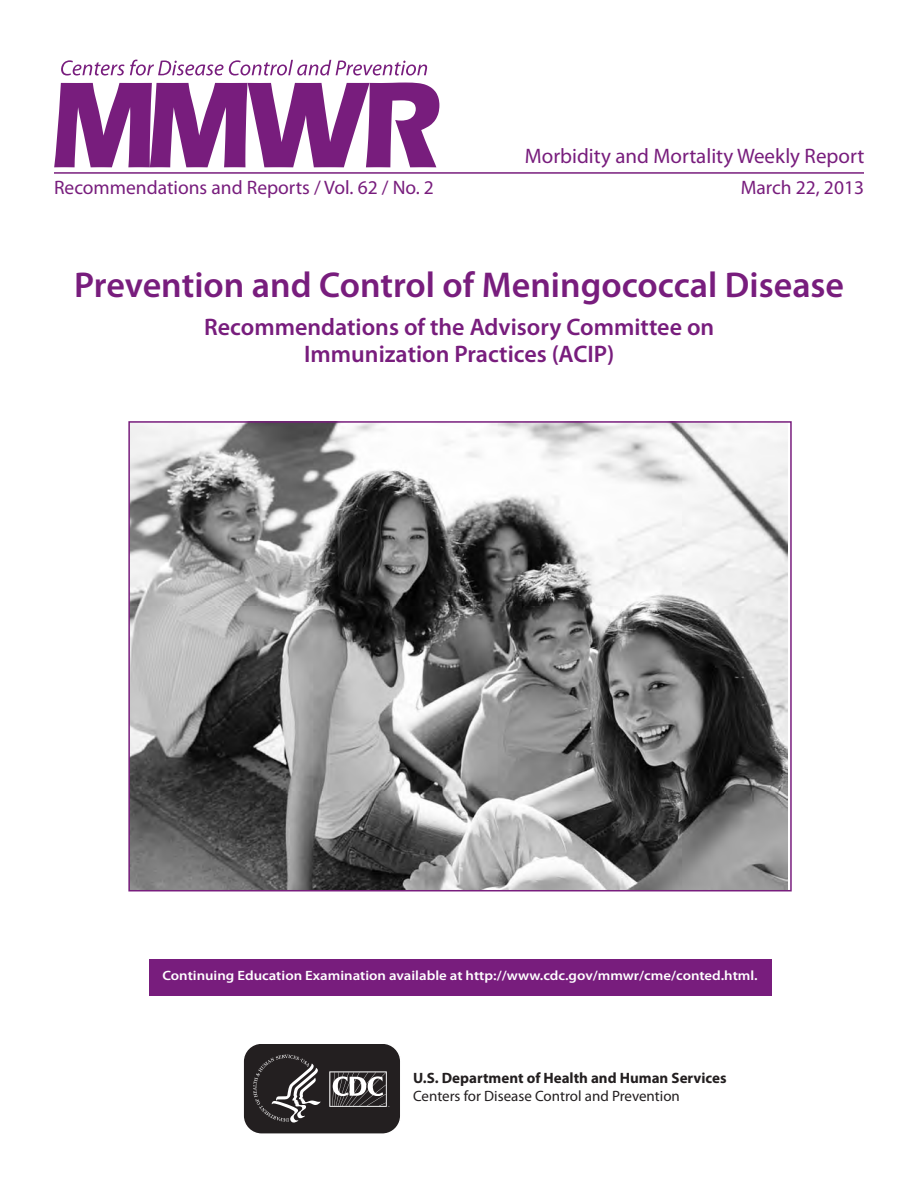
<style>
.page{position:relative;width:918px;height:1188px;background:#fff}
.page>*{position:absolute;margin:0;border:0;box-sizing:border-box;transform-origin:0 0}
.t1{font:600 36px "Myriad Pro";color:#781d7d}
.t2{font:600 24px/27px "Myriad Pro";color:#781d7d;text-align:center}
.t3{font:21px "Myriad Pro";color:#781d7d}
.t4{font:19.5px "Myriad Pro";color:#781d7d}
.t5{font:700 15px "Myriad Pro";color:#231f20}
.t6{font:15px "Myriad Pro";color:#231f20}
.t7{font:600 13.5px "Myriad Pro";color:#fff;scale:1.1 1}
</style>
<div class="page">
<div style="left:149px;top:959px;width:622px;height:37px;background:#781d7d"></div>
<img style="left:131px;top:424px;width:657px;height:464px">
<div style="left:128px;top:421px;width:664px;height:470px;border:2px solid #781d7d"></div>
<svg style="left:243px;top:1045px;width:157px;height:89px;background:#403c3d"></svg>
<hr style="left:54px;top:172px;width:810px;height:2px;background:#781d7d">
<svg style="left:54px;top:83px;width:385px;height:84px"></svg>
<svg style="left:61px;top:60px;width:366px;height:16px"></svg>
<h3 class="t3" style="left:525px;top:143px;width:341px">Morbidity and Mortality Weekly Report</h3>
<h3 class="t4" style="left:54px;top:175px;width:381px">Recommendations and Reports / Vol. 62 / No. 2</h3>
<h3 class="t4" style="left:741px;top:175px;width:125px">March 22, 2013</h3>
<h1 class="t1" style="left:74px;top:262px;width:771px">Prevention and Control of Meningococcal Disease</h1>
<h2 class="t2" style="left:204px;top:313px;width:512px">Recommendations of the Advisory Committee on<br>Immunization Practices (ACIP)</h2>
<p class="t7" style="left:162px;top:967px;width:543px">Continuing Education Examination available at http://www.cdc.gov/mmwr/cme/conted.html.</p>
<p class="t5" style="left:413px;top:1068px;width:315px">U.S. Department of Health and Human Services</p>
<p class="t6" style="left:413px;top:1087px;width:268px">Centers for Disease Control and Prevention</p>
</div>
